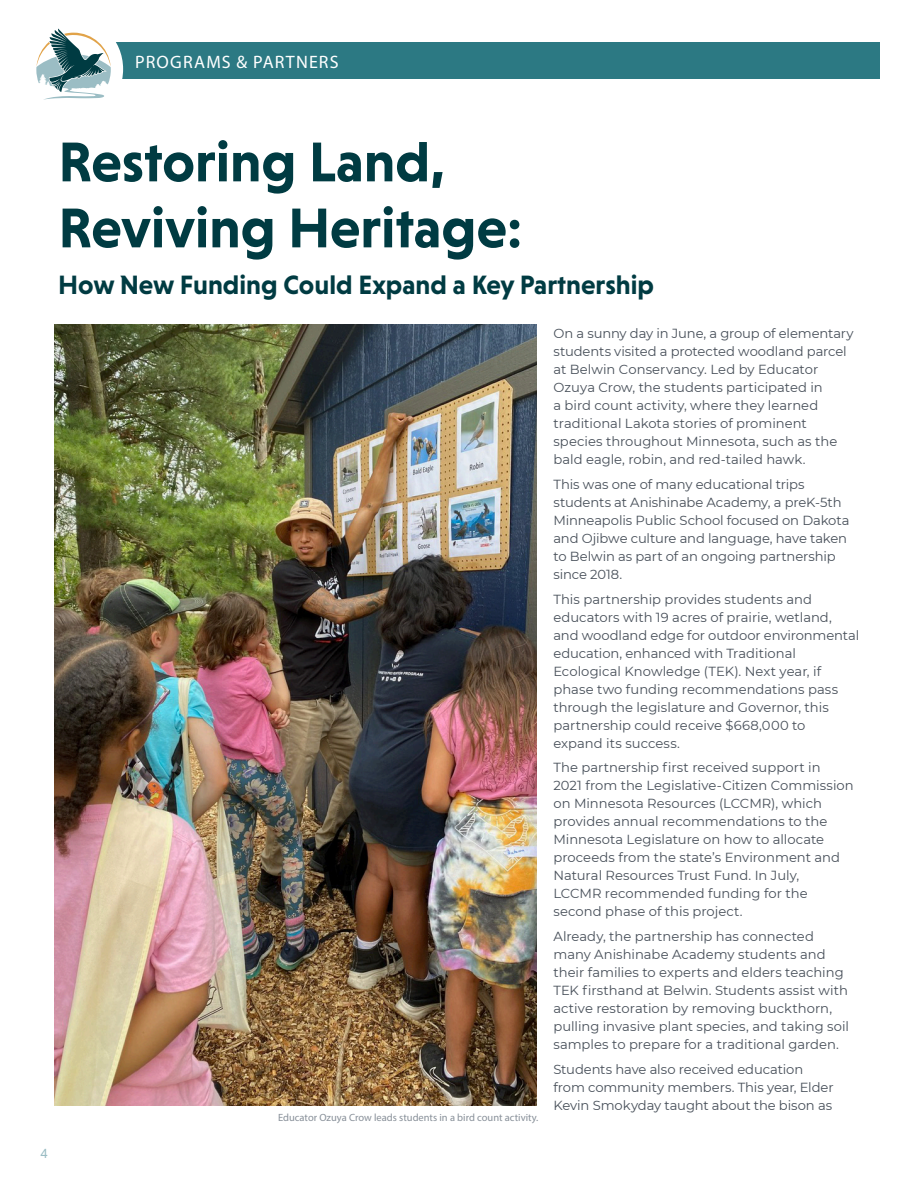
<style>
.page{position:relative;width:918px;height:1188px;background:#fff}
.page>*{position:absolute;margin:0;border:0;box-sizing:border-box;transform-origin:0 0}
.Headline_1{font:700 57px/66px "Niveau Grotesk";color:#003b42}
.Headline_1-2{font:700 27px "Niveau Grotesk";color:#003b42}
.t1{font:18px "Myriad Pro";letter-spacing:.065em;color:#fff}
.t2{font:13.5px "Niveau Grotesk";color:#9bbdc4}
.Body_Copy{font:13.2px/18px "Montserrat";color:#474f59}
.Photo_credit{font:10.5px "Myriad Pro";color:#889099}
</style>
<div class="page">
<div style="left:83px;top:43px;width:796px;height:36px;background:#2c7983"></div>
<div style="left:15px;top:15px;width:108px;height:108px;background:#fff;border-radius:50%"></div>
<svg style="left:36px;top:28px;width:75px;height:72px"></svg>
<img style="left:55px;top:324px;width:481px;height:781px">
<p class="t1" style="left:135px;top:51px;width:205px">PROGRAMS &amp; PARTNERS</p>
<p class="t2" style="left:40px;top:1146px;width:9px">4</p>
<p class="Headline_1" style="left:58px;top:128px;width:465px">Restoring Land,<br>Reviving Heritage:</p>
<p class="Headline_1-2" style="left:58px;top:269px;width:597px">How New Funding Could Expand a Key Partnership</p>
<p class="Body_Copy" style="left:553px;top:324px;width:302px">On a sunny day in June, a group of elementary students visited a protected woodland parcel at Belwin Conservancy. Led by Educator Ozuya Crow, the students participated in<br>a bird count activity, where they learned traditional Lakota stories of prominent species throughout Minnesota, such as the bald eagle, robin, and red-tailed hawk.</p>
<p class="Body_Copy" style="left:553px;top:475px;width:297px">This was one of many educational trips students at Anishinabe Academy, a preK-5th Minneapolis Public School focused on Dakota and Ojibwe culture and language, have taken to Belwin as part of an ongoing partnership since 2018.</p>
<p class="Body_Copy" style="left:553px;top:589px;width:307px">This partnership provides students and educators with 19 acres of prairie, wetland, and woodland edge for outdoor environmental education, enhanced with Traditional Ecological Knowledge (TEK). Next year, if phase two funding recommendations pass through the legislature and Governor, this partnership could receive $668,000 to<br>expand its success.</p>
<p class="Body_Copy" style="left:553px;top:758px;width:302px">The partnership first received support in<br>2021 from the Legislative-Citizen Commission on Minnesota Resources (LCCMR), which provides annual recommendations to the Minnesota Legislature on how to allocate proceeds from the state’s Environment and Natural Resources Trust Fund. In July,<br>LCCMR recommended funding for the second phase of this project.</p>
<p class="Body_Copy" style="left:553px;top:927px;width:297px">Already, the partnership has connected many Anishinabe Academy students and their families to experts and elders teaching TEK firsthand at Belwin. Students assist with active restoration by removing buckthorn, pulling invasive plant species, and taking soil samples to prepare for a traditional garden.</p>
<p class="Body_Copy" style="left:553px;top:1060px;width:282px">Students have also received education from community members. This year, Elder<br>Kevin Smokyday taught about the bison as</p>
<p class="Photo_credit" style="left:278px;top:1111px;width:262px">Educator Ozuya Crow leads students in a bird count activity.</p>
</div>
